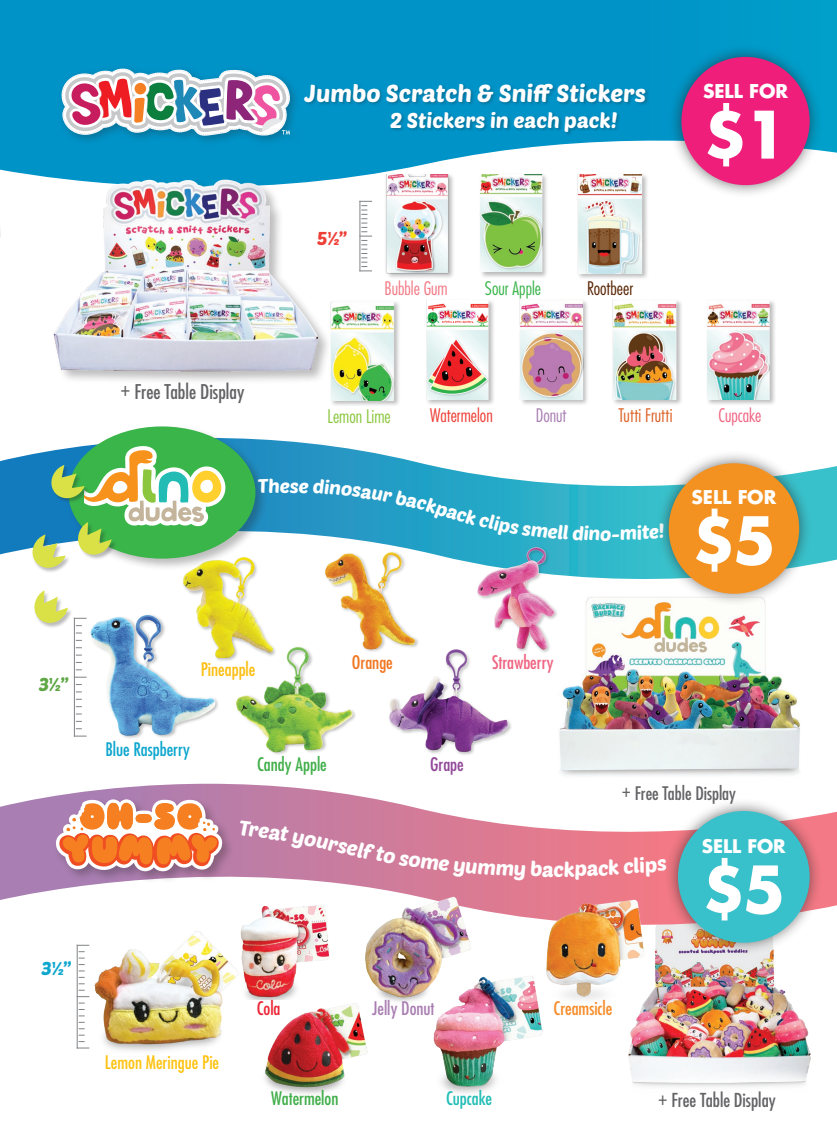
<style>
.page{position:relative;width:837px;height:1134px;background:#fff}
.page>*{position:absolute;margin:0;border:0;box-sizing:border-box;transform-origin:0 0}
.t1{font:700 63.6px "Futura LT";color:#fff}
.t2{font:700 63.3px "Futura LT";color:#fff}
.t3{font:700 62.7px "Futura LT";color:#fff}
.t4{font:24px "Poetsen One";color:#fff}
.t5{font:21px "Poetsen One";color:#fff}
.t6{font:20.55px "Poetsen One";color:#fff}
.t7{font:condensed 19.8px "Futura LT";color:#636366}
.t8{font:19.05px "Poetsen One";color:#fff}
.t9{font:condensed 18.75px "Futura LT";color:#636366}
.t10{font:700 18.6px "Futura LT";color:#fff}
.t11{font:700 18.45px "Futura LT";color:#fff}
.t12{font:700 18.3px "Futura LT";color:#fff}
.t13{font:condensed 18.15px "Futura LT";color:#40ae49}
.t14{font:condensed 18.15px "Futura LT";color:#636366}
.t15{font:condensed 18.15px "Futura LT";color:#fec210}
.t16{font:condensed 18.15px "Futura LT";color:#0ca6ce}
.t17{font:300 condensed 18.15px "Futura LT";letter-spacing:.005em;color:#dc6126}
.t18{font:300 condensed 18.15px "Futura LT";color:#ee3e35}
.t19{font:condensed 18.15px "Futura LT";color:#f06381}
.t20{font:condensed 18.15px "Futura LT";color:#f68c2a}
.t21{font:condensed 18.15px "Futura LT";color:#a97eb2}
.t22{font:300 condensed 18.15px "Futura LT";color:#3ab54a}
.t23{font:300 condensed 18.15px "Futura LT";color:#f27985}
.t24{font:300 condensed 18.15px "Futura LT";color:#8bc63e}
.t25{font:condensed 18.15px "Futura LT";color:#fdbe12}
.t26{font:300 condensed 18.15px "Futura LT";color:#582300}
.t27{font:300 condensed 18.15px "Futura LT";color:#f06381}
.t28{font:condensed 18.15px "Futura LT";color:#22bcb5}
.t29{font:condensed 18.15px "Futura LT";color:#f07622}
.t30{font:300 condensed 18.15px "Futura LT";color:#a97eb2}
.t31{font:condensed 18.15px "Futura LT";color:#914799}
.t32{font:condensed 18.15px "Futura LT";color:#ed2536}
.t33{font:18.15px "Poetsen One";color:#ee3e35}
.t34{font:18.15px "Poetsen One";color:#5ea744}
.t35{font:18.15px "Poetsen One";color:#0ca6ce}
</style>
<div class="page">
<img style="left:628px;top:945px;width:183px;height:142px">
<svg style="left:0;top:0;width:837px;height:205px;background:#24a3d0"></svg>
<svg style="left:0;top:784px;width:837px;height:161px"></svg>
<svg style="left:0;top:439px;width:837px;height:140px"></svg>
<div style="left:66px;top:424px;width:203px;height:148px;background:#231f20;opacity:.3"></div>
<div style="left:68px;top:426px;width:187px;height:133px;background:#3ab54a;border-radius:50%"></div>
<div style="left:182px;top:557px;width:95px;height:105px;background:#231f20;opacity:.3"></div>
<img style="left:182px;top:556px;width:92px;height:101px">
<div style="left:236px;top:646px;width:120px;height:110px;background:#231f20;opacity:.3"></div>
<img style="left:235px;top:646px;width:119px;height:106px">
<div style="left:324px;top:551px;width:95px;height:102px;background:#231f20;opacity:.3"></div>
<img style="left:323px;top:550px;width:94px;height:99px">
<img style="left:387px;top:648px;width:123px;height:106px">
<img style="left:559px;top:597px;width:242px;height:179px">
<div style="left:303px;top:83px;width:347px;height:54px;background:#231f20;opacity:.3"></div>
<div style="left:56px;top:63px;width:245px;height:84px;background:#231f20;opacity:.3"></div>
<svg style="left:61px;top:69px;width:229px;height:67px"></svg>
<div style="left:52px;top:178px;width:279px;height:207px;background:#231f20;opacity:.3"></div>
<img style="left:49px;top:176px;width:272px;height:199px">
<div style="left:479px;top:173px;width:70px;height:106px;background:#231f20;opacity:.3"></div>
<img style="left:479px;top:174px;width:65px;height:98px">
<div style="left:519px;top:299px;width:71px;height:107px;background:#231f20;opacity:.3"></div>
<img style="left:520px;top:300px;width:65px;height:99px">
<div style="left:385px;top:173px;width:70px;height:106px;background:#231f20;opacity:.3"></div>
<img style="left:385px;top:174px;width:65px;height:99px">
<div style="left:577px;top:173px;width:72px;height:107px;background:#231f20;opacity:.3"></div>
<img style="left:577px;top:174px;width:66px;height:99px">
<div style="left:612px;top:299px;width:71px;height:107px;background:#231f20;opacity:.3"></div>
<img style="left:612px;top:300px;width:66px;height:99px">
<div style="left:425px;top:299px;width:70px;height:107px;background:#231f20;opacity:.3"></div>
<img style="left:425px;top:300px;width:66px;height:99px">
<div style="left:330px;top:300px;width:71px;height:108px;background:#231f20;opacity:.3"></div>
<img style="left:330px;top:301px;width:66px;height:100px">
<div style="left:706px;top:299px;width:70px;height:107px;background:#231f20;opacity:.3"></div>
<img style="left:706px;top:300px;width:66px;height:99px">
<svg style="left:360px;top:201px;width:12px;height:71px"></svg>
<hr style="left:360px;top:201px;width:1px;height:70px;background:#808285">
<svg style="left:74px;top:736px;width:12px;height:1px"></svg>
<hr style="left:74px;top:618px;width:1px;height:118px;background:#808285">
<div style="left:90px;top:614px;width:130px;height:126px;background:#231f20;opacity:.3"></div>
<img style="left:90px;top:612px;width:128px;height:124px">
<div style="left:32px;top:465px;width:85px;height:164px;background:#231f20;opacity:.3"></div>
<svg style="left:32px;top:590px;width:36px;height:35px"></svg>
<svg style="left:30px;top:446px;width:195px;height:124px"></svg>
<div style="left:665px;top:798px;width:158px;height:158px;background:#231f20;opacity:.6"></div>
<div style="left:678px;top:811px;width:132px;height:132px;background:#39c1cb;border-radius:50%"></div>
<div style="left:655px;top:450px;width:157px;height:157px;background:#231f20;opacity:.6"></div>
<div style="left:669px;top:463px;width:130px;height:131px;background:#f49221;border-radius:50%"></div>
<img style="left:539px;top:890px;width:106px;height:116px">
<svg style="left:79px;top:1016px;width:5px;height:13px"></svg>
<svg style="left:78px;top:945px;width:6px;height:7px"></svg>
<svg style="left:79px;top:971px;width:5px;height:13px"></svg>
<svg style="left:78px;top:990px;width:6px;height:7px"></svg>
<hr style="left:77px;top:945px;width:1px;height:103px;background:#808285">
<img style="left:234px;top:884px;width:99px;height:116px">
<img style="left:433px;top:963px;width:111px;height:130px">
<img style="left:254px;top:992px;width:114px;height:102px">
<img style="left:84px;top:925px;width:162px;height:126px">
<img style="left:359px;top:891px;width:115px;height:113px">
<div style="left:54px;top:798px;width:181px;height:86px;background:#231f20;opacity:.3"></div>
<svg style="left:55px;top:799px;width:168px;height:72px"></svg>
<div style="left:668px;top:44px;width:155px;height:154px;background:#231f20;opacity:.6"></div>
<div style="left:681px;top:57px;width:129px;height:128px;background:#ee1e7a;border-radius:50%"></div>
<div style="left:477px;top:546px;width:82px;height:108px;background:#231f20;opacity:.3"></div>
<img style="left:475px;top:545px;width:81px;height:105px">
<svg style="left:239px;top:820px;width:303px;height:60px;background:#d07e9c"></svg>
<div style="left:564px;top:857px;width:103px;height:23px;background:#ec7988"></div>
<svg style="left:258px;top:478px;width:21px;height:15px"></svg>
<svg style="left:290px;top:479px;width:310px;height:62px;background:#2ea6c8"></svg>
<svg style="left:612px;top:524px;width:53px;height:16px"></svg>
<p class="t34" style="left:39px;top:673px;width:31px">3½”</p>
<p class="t35" style="left:41px;top:956px;width:31px">3½”</p>
<p class="t7" style="left:120px;top:380px;width:126px">+ Free Table Display</p>
<p class="t4" style="left:305px;top:78px;width:343px">Jumbo Scratch &amp; Sniff Stickers</p>
<p class="t5" style="left:390px;top:107px;width:229px">2 Stickers in each pack!</p>
<p class="t33" style="left:317px;top:226px;width:31px">5½”</p>
<p class="t23" style="left:385px;top:277px;width:65px">Bubble Gum</p>
<p class="t26" style="left:587px;top:277px;width:48px">Rootbeer</p>
<p class="t22" style="left:485px;top:277px;width:58px">Sour Apple</p>
<p class="t10" style="left:703px;top:79px;width:87px">SELL FOR</p>
<h1 class="t1" style="left:703px;top:92px;width:86px">$1</h1>
<p class="t8" style="left:280px;top:474px;width:12px">e</p>
<p class="t24" style="left:328px;top:406px;width:65px">Lemon Lime</p>
<p class="t18" style="left:430px;top:404px;width:65px">Watermelon</p>
<p class="t17" style="left:619px;top:404px;width:55px">Tutti Frutti</p>
<p class="t27" style="left:718px;top:404px;width:45px">Cupcake</p>
<p class="t30" style="left:536px;top:404px;width:32px">Donut</p>
<p class="t8" style="left:600px;top:522px;width:13px">o</p>
<p class="t11" style="left:692px;top:485px;width:86px">SELL FOR</p>
<h2 class="t2" style="left:692px;top:498px;width:86px">$5</h2>
<p class="t25" style="left:201px;top:659px;width:56px">Pineapple</p>
<p class="t29" style="left:352px;top:651px;width:42px">Orange</p>
<p class="t19" style="left:492px;top:651px;width:63px">Strawberry</p>
<p class="t16" style="left:105px;top:738px;width:86px">Blue Raspberry</p>
<p class="t13" style="left:257px;top:754px;width:71px">Candy Apple</p>
<p class="t31" style="left:430px;top:754px;width:35px">Grape</p>
<p class="t6" style="left:542px;top:856px;width:23px">ac</p>
<p class="t14" style="left:622px;top:782px;width:116px">+ Free Table Display</p>
<p class="t12" style="left:702px;top:834px;width:85px">SELL FOR</p>
<h3 class="t3" style="left:702px;top:848px;width:85px">$5</h3>
<p class="t15" style="left:105px;top:1051px;width:116px">Lemon Meringue Pie</p>
<p class="t32" style="left:257px;top:998px;width:25px">Cola</p>
<p class="t21" style="left:372px;top:998px;width:64px">Jelly Donut</p>
<p class="t13" style="left:271px;top:1088px;width:69px">Watermelon</p>
<p class="t28" style="left:446px;top:1088px;width:48px">Cupcake</p>
<p class="t20" style="left:554px;top:998px;width:60px">Creamsicle</p>
<p class="t9" style="left:658px;top:1089px;width:119px">+ Free Table Display</p>
</div>
